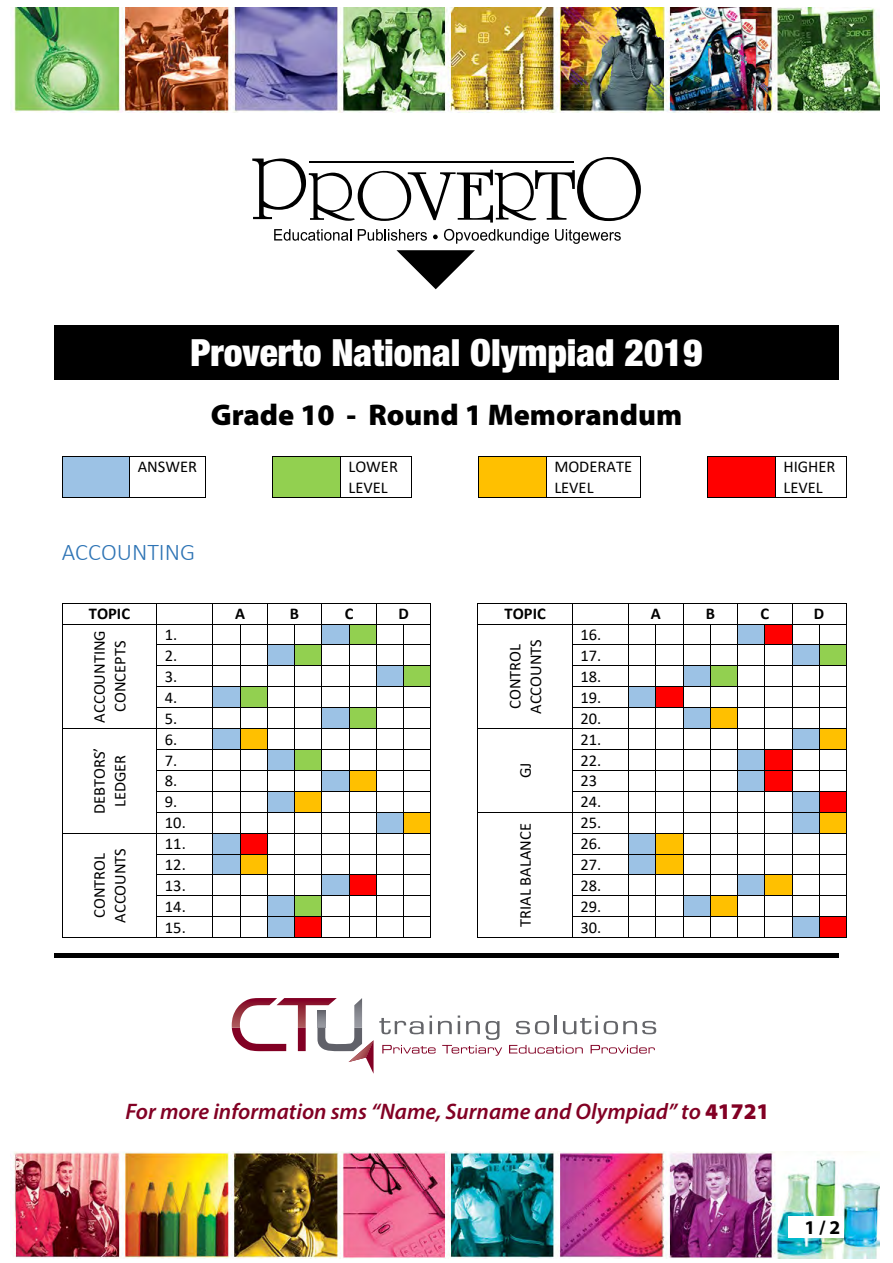
<style>
.page{position:relative;width:893px;height:1263px;background:#fff}
.page>*{position:absolute;margin:0;border:0;box-sizing:border-box;transform-origin:0 0}
.t1{font:900 condensed 37.5px "Helvetica Neue LT Std";color:#fff}
.t2{font:900 30px "Myriad Pro";color:#000}
.t3{font:300 24px "Calibri";color:#2e74b5}
.t4{font:italic 600 22.5px "Myriad Pro";color:#820024}
.t5{font:700 19.5px "Myriad Pro";color:#000}
.t6{font:16.5px/20.1px "Calibri";color:#000}
.t7{font:700 16.5px "Calibri";color:#000}
.s1{font-weight:900;font-style:normal}
</style>
<div class="page">
<img style="left:12px;top:1151px;width:867px;height:107px">
<div style="left:54px;top:325px;width:785px;height:54px;background:#000"></div>
<img style="left:14px;top:8px;width:865px;height:105px">
<svg style="left:252px;top:157px;width:389px;height:66px"></svg>
<svg style="left:396px;top:250px;width:79px;height:39px"></svg>
<hr style="left:309px;top:161px;width:265px;height:1px;background:#000">
<svg style="left:433px;top:235px;width:5px;height:4px"></svg>
<svg style="left:274px;top:229px;width:77px;height:12px"></svg>
<svg style="left:358px;top:229px;width:69px;height:12px"></svg>
<svg style="left:444px;top:229px;width:105px;height:15px"></svg>
<svg style="left:555px;top:229px;width:66px;height:15px"></svg>
<svg style="left:516px;top:1021px;width:33px;height:13px"></svg>
<svg style="left:555px;top:1015px;width:2px;height:19px"></svg>
<svg style="left:563px;top:1015px;width:35px;height:19px"></svg>
<svg style="left:604px;top:1021px;width:52px;height:13px"></svg>
<svg style="left:509px;top:1045px;width:74px;height:8px"></svg>
<svg style="left:591px;top:1045px;width:64px;height:8px"></svg>
<svg style="left:232px;top:998px;width:270px;height:76px"></svg>
<hr style="left:54px;top:953px;width:785px;height:4px;background:#000">
<div style="left:62px;top:457px;width:67px;height:40px;background:#9cc2e5"></div>
<div style="left:273px;top:457px;width:67px;height:40px;background:#92d050"></div>
<div style="left:479px;top:457px;width:67px;height:40px;background:#ffc000"></div>
<div style="left:708px;top:457px;width:67px;height:40px;background:#f00"></div>
<hr style="left:62px;top:456px;width:67px;height:1px;background:#000">
<hr style="left:130px;top:456px;width:75px;height:1px;background:#000">
<hr style="left:273px;top:456px;width:67px;height:1px;background:#000">
<hr style="left:341px;top:456px;width:70px;height:1px;background:#000">
<hr style="left:479px;top:456px;width:67px;height:1px;background:#000">
<hr style="left:547px;top:456px;width:93px;height:1px;background:#000">
<hr style="left:708px;top:456px;width:67px;height:1px;background:#000">
<hr style="left:776px;top:456px;width:70px;height:1px;background:#000">
<hr style="left:62px;top:457px;width:1px;height:40px;background:#000">
<hr style="left:62px;top:497px;width:67px;height:1px;background:#000">
<hr style="left:129px;top:457px;width:1px;height:40px;background:#000">
<hr style="left:130px;top:497px;width:75px;height:1px;background:#000">
<hr style="left:205px;top:457px;width:1px;height:40px;background:#000">
<hr style="left:273px;top:457px;width:1px;height:40px;background:#000">
<hr style="left:273px;top:497px;width:67px;height:1px;background:#000">
<hr style="left:340px;top:457px;width:1px;height:40px;background:#000">
<hr style="left:341px;top:497px;width:70px;height:1px;background:#000">
<hr style="left:411px;top:457px;width:1px;height:40px;background:#000">
<hr style="left:478px;top:457px;width:1px;height:40px;background:#000">
<hr style="left:479px;top:497px;width:67px;height:1px;background:#000">
<hr style="left:546px;top:457px;width:1px;height:40px;background:#000">
<hr style="left:547px;top:497px;width:93px;height:1px;background:#000">
<hr style="left:640px;top:457px;width:1px;height:40px;background:#000">
<hr style="left:708px;top:457px;width:1px;height:40px;background:#000">
<hr style="left:708px;top:497px;width:67px;height:1px;background:#000">
<hr style="left:775px;top:457px;width:1px;height:40px;background:#000">
<hr style="left:776px;top:497px;width:70px;height:1px;background:#000">
<hr style="left:846px;top:457px;width:1px;height:40px;background:#000">
<hr style="left:62px;top:603px;width:94px;height:1px;background:#000">
<hr style="left:157px;top:603px;width:55px;height:1px;background:#000">
<hr style="left:478px;top:603px;width:94px;height:1px;background:#000">
<hr style="left:573px;top:603px;width:55px;height:1px;background:#000">
<hr style="left:62px;top:624px;width:94px;height:1px;background:#000">
<hr style="left:157px;top:624px;width:55px;height:1px;background:#000">
<hr style="left:478px;top:624px;width:94px;height:1px;background:#000">
<hr style="left:573px;top:624px;width:55px;height:1px;background:#000">
<hr style="left:157px;top:645px;width:55px;height:1px;background:#000">
<hr style="left:573px;top:645px;width:55px;height:1px;background:#000">
<hr style="left:157px;top:666px;width:55px;height:1px;background:#000">
<hr style="left:573px;top:666px;width:55px;height:1px;background:#000">
<hr style="left:157px;top:686px;width:55px;height:1px;background:#000">
<hr style="left:573px;top:686px;width:55px;height:1px;background:#000">
<hr style="left:157px;top:707px;width:55px;height:1px;background:#000">
<hr style="left:573px;top:707px;width:55px;height:1px;background:#000">
<hr style="left:62px;top:728px;width:94px;height:1px;background:#000">
<hr style="left:157px;top:728px;width:55px;height:1px;background:#000">
<hr style="left:478px;top:728px;width:94px;height:1px;background:#000">
<hr style="left:573px;top:728px;width:55px;height:1px;background:#000">
<hr style="left:157px;top:749px;width:55px;height:1px;background:#000">
<hr style="left:573px;top:749px;width:55px;height:1px;background:#000">
<hr style="left:157px;top:770px;width:55px;height:1px;background:#000">
<hr style="left:573px;top:770px;width:55px;height:1px;background:#000">
<hr style="left:157px;top:791px;width:55px;height:1px;background:#000">
<hr style="left:573px;top:791px;width:55px;height:1px;background:#000">
<hr style="left:157px;top:812px;width:55px;height:1px;background:#000">
<hr style="left:478px;top:812px;width:94px;height:1px;background:#000">
<hr style="left:573px;top:812px;width:55px;height:1px;background:#000">
<hr style="left:62px;top:833px;width:94px;height:1px;background:#000">
<hr style="left:157px;top:833px;width:55px;height:1px;background:#000">
<hr style="left:573px;top:833px;width:55px;height:1px;background:#000">
<hr style="left:157px;top:854px;width:55px;height:1px;background:#000">
<hr style="left:573px;top:854px;width:55px;height:1px;background:#000">
<hr style="left:157px;top:874px;width:55px;height:1px;background:#000">
<hr style="left:573px;top:874px;width:55px;height:1px;background:#000">
<hr style="left:157px;top:895px;width:55px;height:1px;background:#000">
<hr style="left:573px;top:895px;width:55px;height:1px;background:#000">
<hr style="left:157px;top:916px;width:55px;height:1px;background:#000">
<hr style="left:573px;top:916px;width:55px;height:1px;background:#000">
<svg style="left:62px;top:604px;width:1px;height:333px"></svg>
<hr style="left:62px;top:937px;width:94px;height:1px;background:#000">
<svg style="left:156px;top:603px;width:1px;height:335px"></svg>
<hr style="left:157px;top:937px;width:55px;height:1px;background:#000">
<svg style="left:212px;top:603px;width:219px;height:335px"></svg>
<hr style="left:478px;top:937px;width:94px;height:1px;background:#000">
<svg style="left:572px;top:603px;width:1px;height:335px"></svg>
<hr style="left:573px;top:937px;width:55px;height:1px;background:#000">
<svg style="left:628px;top:603px;width:219px;height:335px"></svg>
<div style="left:788px;top:1216px;width:56px;height:22px;background:#fff"></div>
<p class="t1" style="left:190px;top:329px;width:514px">Proverto National Olympiad 2019</p>
<p class="t2" style="left:211px;top:398px;width:473px">Grade 10 - Round 1 Memorandum</p>
<p class="t6" style="left:138px;top:456px;width:61px">ANSWER</p>
<p class="t6" style="left:348px;top:456px;width:51px">LOWER<br>LEVEL</p>
<p class="t6" style="left:554px;top:456px;width:79px">MODERATE<br>LEVEL</p>
<p class="t6" style="left:783px;top:456px;width:54px">HIGHER<br>LEVEL</p>
<p class="t3" style="left:62px;top:537px;width:135px">ACCOUNTING</p>
<p class="t7" style="left:89px;top:602px;width:43px">TOPIC</p>
<p class="t7" style="left:235px;top:602px;width:11px">A</p>
<p class="t7" style="left:290px;top:602px;width:11px">B</p>
<p class="t7" style="left:345px;top:602px;width:10px">C</p>
<p class="t7" style="left:398px;top:602px;width:12px">D</p>
<p class="t7" style="left:505px;top:602px;width:43px">TOPIC</p>
<p class="t7" style="left:651px;top:602px;width:11px">A</p>
<p class="t7" style="left:706px;top:602px;width:11px">B</p>
<p class="t7" style="left:760px;top:602px;width:10px">C</p>
<p class="t7" style="left:814px;top:602px;width:12px">D</p>
<p class="t6" style="left:89px;top:723px;width:94px;line-height:20.7px;text-align:center;rotate:-90deg">ACCOUNTING<br>CONCEPTS</p>
<p class="t6" style="left:165px;top:624px;width:14px">1.</p>
<p class="t6" style="left:581px;top:624px;width:22px">16.</p>
<p class="t6" style="left:504px;top:714px;width:76px;line-height:20.5px;rotate:-90deg">CONTROL<br>ACCOUNTS</p>
<p class="t6" style="left:165px;top:645px;width:14px">2.</p>
<p class="t6" style="left:581px;top:645px;width:22px">17.</p>
<p class="t6" style="left:165px;top:666px;width:14px">3.</p>
<p class="t6" style="left:581px;top:666px;width:22px">18.</p>
<p class="t6" style="left:165px;top:687px;width:14px">4.</p>
<p class="t6" style="left:581px;top:687px;width:22px">19.</p>
<p class="t6" style="left:165px;top:708px;width:14px">5.</p>
<p class="t6" style="left:581px;top:708px;width:22px">20.</p>
<p class="t6" style="left:89px;top:814px;width:68px;line-height:20.7px;text-align:center;rotate:-90deg">DEBTORS’<br>LEDGER</p>
<p class="t6" style="left:89px;top:923px;width:76px;line-height:20.7px;rotate:-90deg">CONTROL<br>ACCOUNTS</p>
<p class="t6" style="left:165px;top:729px;width:14px">6.</p>
<p class="t6" style="left:581px;top:729px;width:22px">21.</p>
<p class="t6" style="left:165px;top:750px;width:14px">7.</p>
<p class="t6" style="left:581px;top:750px;width:22px">22.</p>
<p class="t6" style="left:165px;top:770px;width:14px">8.</p>
<p class="t6" style="left:581px;top:770px;width:18px">23</p>
<p class="t6" style="left:165px;top:791px;width:14px">9.</p>
<p class="t6" style="left:581px;top:791px;width:22px">24.</p>
<p class="t6" style="left:165px;top:812px;width:22px">10.</p>
<p class="t6" style="left:515px;top:778px;width:17px;rotate:-90deg">GJ</p>
<p class="t6" style="left:581px;top:812px;width:22px">25.</p>
<p class="t6" style="left:515px;top:927px;width:105px;rotate:-90deg">TRIAL BALANCE</p>
<p class="t6" style="left:165px;top:833px;width:22px">11.</p>
<p class="t6" style="left:581px;top:833px;width:22px">26.</p>
<p class="t6" style="left:165px;top:854px;width:22px">12.</p>
<p class="t6" style="left:581px;top:854px;width:22px">27.</p>
<p class="t6" style="left:165px;top:875px;width:22px">13.</p>
<p class="t6" style="left:581px;top:875px;width:22px">28.</p>
<p class="t6" style="left:165px;top:896px;width:22px">14.</p>
<p class="t6" style="left:581px;top:896px;width:22px">29.</p>
<p class="t6" style="left:165px;top:917px;width:22px">15.</p>
<p class="t6" style="left:581px;top:917px;width:22px">30.</p>
<p class="t4" style="left:125px;top:1097px;width:645px">For more information sms “Name, Surname and Olympiad” to <span class="s1">41721</span></p>
<p class="t5" style="left:804px;top:1214px;width:37px">1 / 2</p>
</div>
